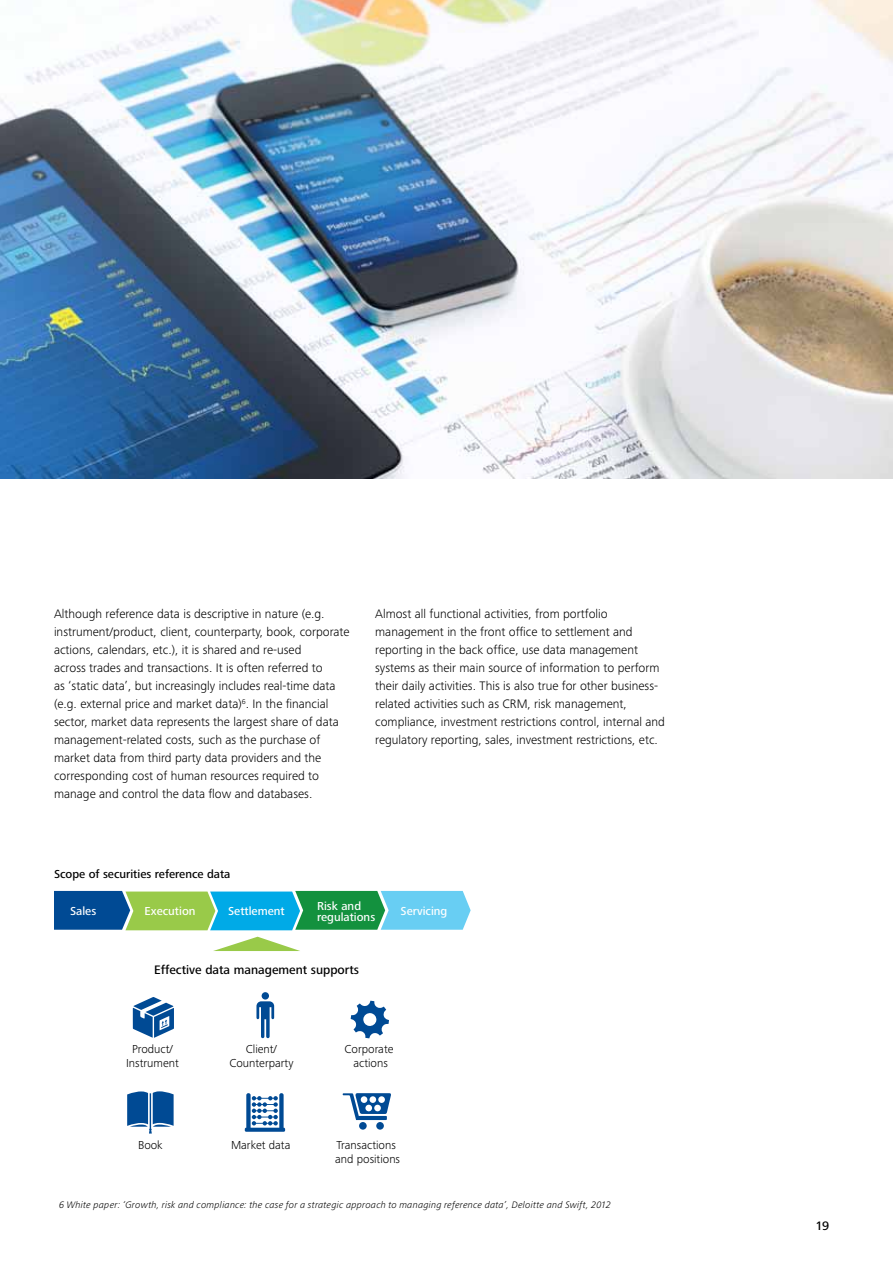
<style>
.page{position:relative;width:893px;height:1263px;background:#fff}
.page>*{position:absolute;margin:0;border:0;box-sizing:border-box;transform-origin:0 0}
.t1{font:300 12.75px/18px "Frutiger Next Pro";color:#000}
.t2{font:500 12.75px "Frutiger Next Pro";color:#000}
.t3{font:300 12px/14.4px "Frutiger Next Pro";color:#000;text-align:center}
.t4{font:500 12px/10.5px "Frutiger Next Pro";color:#fff}
.t5{font:500 12px "Frutiger Next Pro";color:#000}
.t6{font:italic 300 9.75px "Frutiger Next Pro";letter-spacing:.02em;color:#000}
</style>
<div class="page">
<img style="left:0;top:0;width:893px;height:478px">
<svg style="left:245px;top:1093px;width:40px;height:39px"></svg>
<svg style="left:127px;top:1091px;width:47px;height:42px"></svg>
<svg style="left:343px;top:1093px;width:48px;height:37px"></svg>
<svg style="left:133px;top:997px;width:41px;height:41px"></svg>
<svg style="left:256px;top:992px;width:18px;height:46px"></svg>
<svg style="left:351px;top:1001px;width:38px;height:37px"></svg>
<svg style="left:213px;top:937px;width:87px;height:14px"></svg>
<svg style="left:54px;top:891px;width:417px;height:39px;background:#42a69c"></svg>
<p class="t1" style="left:54px;top:605px;width:297px">Although reference data is descriptive in nature (e.g. instrument/product, client, counterparty, book, corporate actions, calendars, etc.), it is shared and re-used<br>across trades and transactions. It is often referred to<br>as ‘static data’, but increasingly includes real-time data (e.g. external price and market data)<sup>6</sup>. In the financial sector, market data represents the largest share of data management-related costs, such as the purchase of market data from third party data providers and the corresponding cost of human resources required to manage and control the data flow and databases.</p>
<p class="t1" style="left:375px;top:605px;width:291px">Almost all functional activities, from portfolio management in the front office to settlement and reporting in the back office, use data management systems as their main source of information to perform their daily activities. This is also true for other business&shy;related activities such as CRM, risk management, compliance, investment restrictions control, internal and regulatory reporting, sales, investment restrictions, etc.</p>
<p class="t5" style="left:54px;top:867px;width:178px">Scope of securities reference data</p>
<p class="t4" style="left:70px;top:906px;width:28px">Sales</p>
<p class="t4" style="left:145px;top:906px;width:52px">Execution</p>
<p class="t4" style="left:228px;top:906px;width:58px">Settlement</p>
<p class="t4" style="left:317px;top:901px;width:60px">Risk and regulations</p>
<p class="t4" style="left:401px;top:906px;width:48px">Servicing</p>
<p class="t2" style="left:154px;top:962px;width:206px">Effective data management supports</p>
<p class="t3" style="left:126px;top:1041px;width:54px">Product/<br>Instrument</p>
<p class="t3" style="left:229px;top:1041px;width:66px">Client/<br>Counterparty</p>
<p class="t3" style="left:138px;top:1137px;width:26px">Book</p>
<p class="t3" style="left:231px;top:1137px;width:61px">Market data</p>
<p class="t3" style="left:345px;top:1041px;width:50px">Corporate actions</p>
<p class="t3" style="left:335px;top:1137px;width:66px;text-align:left">Transactions and positions</p>
<p class="t6" style="left:59px;top:1199px;width:553px">6 White paper: ‘Growth, risk and compliance: the case for a strategic approach to managing reference data’, Deloitte and Swift, 2012</p>
<p class="t2" style="left:815px;top:1218px;width:15px">19</p>
</div>
